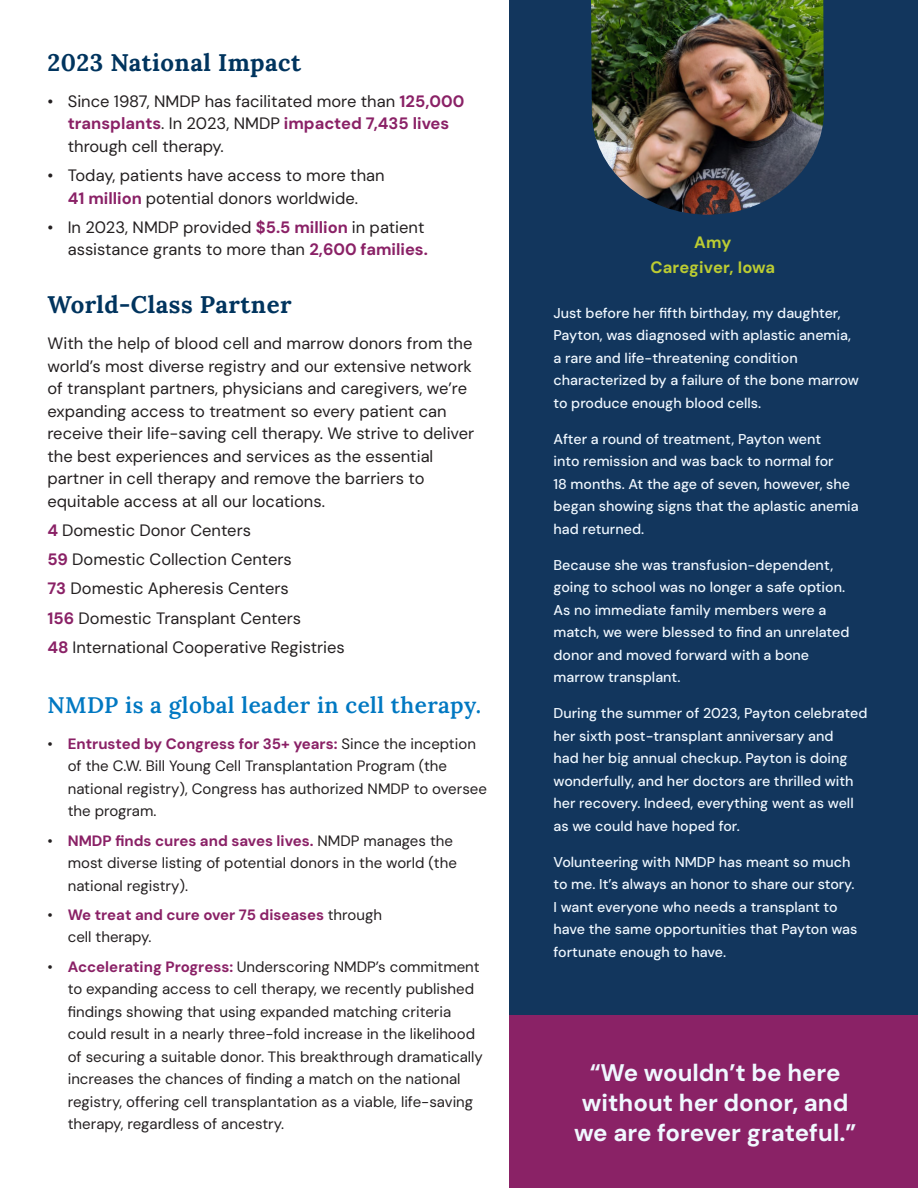
<style>
.page{position:relative;width:918px;height:1188px;background:#fff}
.page>*{position:absolute;margin:0;border:0;box-sizing:border-box;transform-origin:0 0}
.quote{font:700 24px/30px "DM Sans";color:#f0f8ff;text-align:center}
.t1{font:700 24px "Lora";letter-spacing:.02em;color:#00345e}
.t2{font:600 22.5px "Lora";letter-spacing:.02em;color:#0078c2}
.body_tight{font:16.5px/22.5px "DM Sans";color:#231f20}
.name_for_story{font:700 16.5px "DM Sans";letter-spacing:.01em;color:#bccc32}
.t3{font:15px/22.5px "DM Sans";color:#231f20}
.t4{font:700 15px/22.5px "DM Sans";color:#8a2166}
.body_testimonial{font:500 14.25px/22.5px "DM Sans";color:#f0f8ff}
.s1{font-weight:700;color:#8a2166}
.s2{font-weight:400;color:#231f20}
</style>
<div class="page">
<div style="left:510px;top:0;width:408px;height:1188px;background:#12365d"></div>
<img style="left:591px;top:0;width:233px;height:215px">
<div style="left:510px;top:1015px;width:408px;height:173px;background:#8a2266"></div>
<h3 class="t1" style="left:48px;top:43px;width:255px">2023 National Impact</h3>
<p class="body_tight" style="left:68px;top:90px;width:398px;text-indent:-20px">• Since 1987, NMDP has facilitated more than <span class="s1">125,000 transplants</span>. In 2023, NMDP <span class="s1">impacted 7,435 lives </span>through cell therapy.</p>
<p class="body_tight" style="left:48px;top:164px;width:339px;text-align:center">• Today, patients have access to more than<br><span class="s1">41 million</span> potential donors worldwide.</p>
<p class="body_tight" style="left:48px;top:216px;width:382px;text-align:right">• In 2023, NMDP provided <span class="s1">$5.5 million</span> in patient assistance grants to more than <span class="s1">2,600 families.</span></p>
<h3 class="t1" style="left:48px;top:285px;width:246px">World-Class Partner</h3>
<p class="body_tight" style="left:48px;top:332px;width:428px">With the help of blood cell and marrow donors from the world’s most diverse registry and our extensive network of transplant partners, physicians and caregivers, we’re expanding access to treatment so every patient can receive their life-saving cell therapy. We strive to deliver the best experiences and services as the essential partner in cell therapy and remove the barriers to equitable access at all our locations.</p>
<p class="body_tight" style="left:48px;top:519px;width:205px"><span class="s1">4</span> Domestic Donor Centers</p>
<p class="body_tight" style="left:48px;top:548px;width:246px"><span class="s1">59</span> Domestic Collection Centers</p>
<p class="body_tight" style="left:48px;top:577px;width:243px"><span class="s1">73</span> Domestic Apheresis Centers</p>
<p class="body_tight" style="left:48px;top:606px;width:255px"><span class="s1">156</span> Domestic Transplant Centers</p>
<p class="body_tight" style="left:48px;top:636px;width:299px"><span class="s1">48</span> International Cooperative Registries</p>
<h4 class="t2" style="left:48px;top:687px;width:435px">NMDP is a global leader in cell therapy.</h4>
<p class="t3" style="left:68px;top:732px;width:421px;text-indent:-20px">• <span class="s1">Entrusted by Congress for 35+ years:</span> Since the inception of the C.W. Bill Young Cell Transplantation Program (the national registry), Congress has authorized NMDP to oversee the program.</p>
<p class="t3" style="left:68px;top:829px;width:391px;text-indent:-20px">• <span class="s1">NMDP finds cures and saves lives.</span> NMDP manages the most diverse listing of potential donors in the world (the national registry).</p>
<p class="t4" style="left:68px;top:903px;width:316px;text-indent:-20px"><span class="s2">•</span> We treat and cure over 75 diseases <span class="s2">through cell therapy.</span></p>
<p class="t3" style="left:68px;top:955px;width:417px;text-indent:-20px">• <span class="s1">Accelerating Progress:</span> Underscoring NMDP’s commitment to expanding access to cell therapy, we recently published findings showing that using expanded matching criteria could result in a nearly three-fold increase in the likelihood of securing a suitable donor. This breakthrough dramatically increases the chances of finding a match on the national registry, offering cell transplantation as a viable, life-saving therapy, regardless of ancestry.</p>
<p class="name_for_story" style="left:694px;top:232px;width:39px">Amy</p>
<p class="name_for_story" style="left:650px;top:257px;width:126px">Caregiver, Iowa</p>
<p class="body_testimonial" style="left:554px;top:302px;width:307px">Just before her fifth birthday, my daughter, Payton, was diagnosed with aplastic anemia, a rare and life-threatening condition characterized by a failure of the bone marrow to produce enough blood cells.</p>
<p class="body_testimonial" style="left:554px;top:428px;width:307px">After a round of treatment, Payton went<br>into remission and was back to normal for<br>18 months. At the age of seven, however, she began showing signs that the aplastic anemia had returned.</p>
<p class="body_testimonial" style="left:554px;top:554px;width:297px">Because she was transfusion-dependent, going to school was no longer a safe option.<br>As no immediate family members were a match, we were blessed to find an unrelated donor and moved forward with a bone marrow transplant.</p>
<p class="body_testimonial" style="left:554px;top:702px;width:315px">During the summer of 2023, Payton celebrated her sixth post-transplant anniversary and<br>had her big annual checkup. Payton is doing wonderfully, and her doctors are thrilled with her recovery. Indeed, everything went as well as we could have hoped for.</p>
<p class="body_testimonial" style="left:554px;top:851px;width:305px">Volunteering with NMDP has meant so much to me. It’s always an honor to share our story.<br>I want everyone who needs a transplant to have the same opportunities that Payton was fortunate enough to have.</p>
<p class="quote" style="left:574px;top:1058px;width:284px">“We wouldn’t be here without her donor, and we are forever grateful.”</p>
</div>
